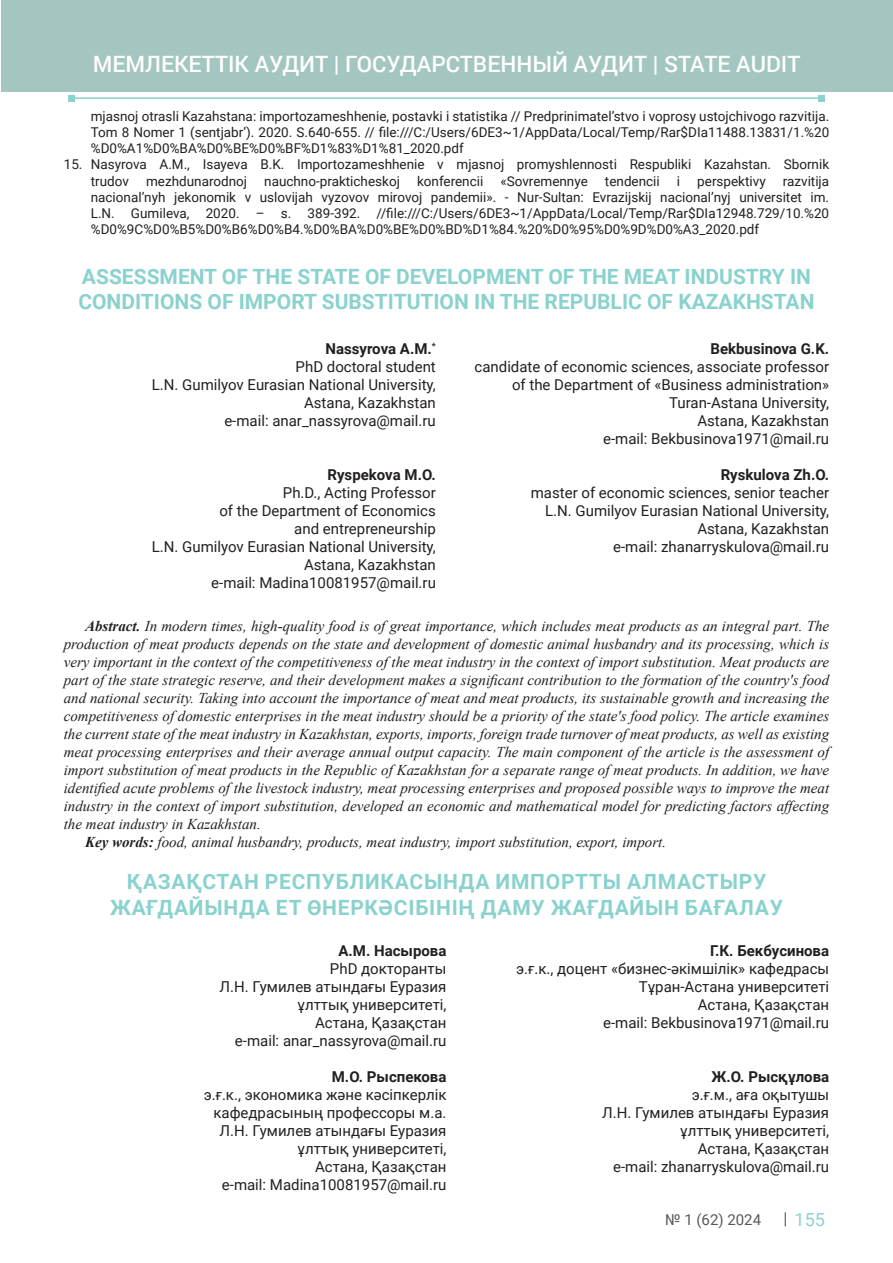
<style>
.page{position:relative;width:893px;height:1263px;background:#fff}
.page>*{position:absolute;margin:0;border:0;box-sizing:border-box;transform-origin:0 0}
.t1{font:500 22.5px "Roboto";color:#fff}
.Заголовок_1_раздел{font:700 21px/25.2px "Roboto";color:#8ad2ce}
.Заголовок_1_раздел-2{font:700 21px/25.2px "Roboto";letter-spacing:.035em;color:#8ad2ce;text-align:center}
.t2{font:18px "Roboto";color:#8ad2ce}
.t3{font:italic 15px/18px "Times New Roman";color:#231f20;text-align:justify}
.t4{font:15px/18px "Roboto";color:#231f20;text-align:right}
.t5{font:700 15px "Roboto";color:#231f20}
.t6{font:15px "Roboto";color:#57585a}
.t7{font:13.5px/16.2px "Roboto";color:#231f20;text-align:justify}
.s1{font-weight:700}
</style>
<div class="page">
<hr style="left:71px;top:97px;width:748px;height:2px;background:#8ad2ce">
<svg style="left:819px;top:95px;width:6px;height:6px"></svg>
<svg style="left:68px;top:95px;width:6px;height:6px"></svg>
<div style="left:1px;top:0;width:892px;height:92px;background:#a4c6c1"></div>
<svg style="left:785px;top:1212px;width:1px;height:14px"></svg>
<h1 class="t1" style="left:93px;top:48px;width:709px">МЕМЛЕКЕТТІК АУДИТ | ГОСУДАРСТВЕННЫЙ АУДИТ | STATE AUDIT</h1>
<p class="t7" style="left:91px;top:107px;width:740px">mjasnoj otrasli Kazahstana: importozameshhenie, postavki i statistika // Predprinimatel’stvo i voprosy ustojchivogo razvitija.<br>Tom 8 Nomer 1 (sentjabr’). 2020. S.640-655. // file:///C:/Users/6DE3~1/AppData/Local/Temp/Rar$DIa11488.13831/1.%20 %D0%A1%D0%BA%D0%BE%D0%BF%D1%83%D1%81_2020.pdf</p>
<p class="t7" style="left:91px;top:156px;width:740px;text-indent:-27px">15. Nasyrova A.M., Isayeva B.K. Importozameshhenie v mjasnoj promyshlennosti Respubliki Kazahstan. Sbornik trudov</p>
<p class="t7" style="left:146px;top:172px;width:103px">mezhdunarodnoj</p>
<p class="t7" style="left:264px;top:172px;width:137px">nauchno-prakticheskoj</p>
<p class="t7" style="left:417px;top:172px;width:68px">konferencii</p>
<p class="t7" style="left:500px;top:172px;width:89px">«Sovremennye</p>
<p class="t7" style="left:605px;top:172px;width:56px">tendencii</p>
<p class="t7" style="left:677px;top:172px;width:5px">i</p>
<p class="t7" style="left:697px;top:172px;width:70px">perspektivy</p>
<p class="t7" style="left:91px;top:172px;width:740px;text-indent:692px">razvitija nacional’nyh jekonomik v uslovijah vyzovov mirovoj pandemii». - Nur-Sultan: Evrazijskij nacional’nyj universitet im.<br>L.N. Gumileva, 2020. – s. 389-392. //file:///C:/Users/6DE3~1/AppData/Local/Temp/Rar$DIa12948.729/10.%20 %D0%9C%D0%B5%D0%B6%D0%B4.%D0%BA%D0%BE%D0%BD%D1%84.%20%D0%95%D0%9D%D0%A3_2020.pdf</p>
<p class="Заголовок_1_раздел" style="left:78px;top:263px;width:738px">ASSESSMENT OF THE STATE OF DEVELOPMENT OF THE MEAT INDUSTRY IN<br>CONDITIONS OF IMPORT SUBSTITUTION IN THE REPUBLIC OF KAZAKHSTAN</p>
<p class="t5" style="left:326px;top:338px;width:112px">Nassyrova A.M.<sup>*</sup></p>
<p class="t4" style="left:296px;top:357px;width:142px">PhD doctoral student</p>
<p class="t4" style="left:152px;top:375px;width:285px">L.N. Gumilyov Eurasian National University,</p>
<p class="t4" style="left:304px;top:393px;width:133px">Astana, Kazakhstan</p>
<p class="t4" style="left:224px;top:411px;width:213px">e-mail: anar_nassyrova@mail.ru</p>
<p class="t5" style="left:328px;top:464px;width:110px">Ryspekova M.O.</p>
<p class="t4" style="left:219px;top:483px;width:218px">Ph.D., Acting Professor<br>of the Department of Economics</p>
<p class="t4" style="left:294px;top:519px;width:143px">and entrepreneurship</p>
<p class="t4" style="left:152px;top:537px;width:285px">L.N. Gumilyov Eurasian National University,</p>
<p class="t4" style="left:304px;top:555px;width:133px">Astana, Kazakhstan</p>
<p class="t4" style="left:211px;top:573px;width:226px">e-mail: Madina10081957@mail.ru</p>
<p class="t5" style="left:710px;top:338px;width:120px">Bekbusinova G.K.</p>
<p class="t4" style="left:475px;top:357px;width:356px">candidate of economic sciences, associate professor</p>
<p class="t4" style="left:512px;top:375px;width:319px">of the Department of «Business administration»</p>
<p class="t4" style="left:669px;top:393px;width:161px">Turan-Astana University,</p>
<p class="t4" style="left:697px;top:411px;width:133px">Astana, Kazakhstan</p>
<p class="t4" style="left:603px;top:429px;width:228px">e-mail: Bekbusinova1971@mail.ru</p>
<p class="t5" style="left:721px;top:464px;width:110px">Ryskulova Zh.O.</p>
<p class="t4" style="left:531px;top:483px;width:300px">master of economic sciences, senior teacher</p>
<p class="t4" style="left:545px;top:501px;width:285px">L.N. Gumilyov Eurasian National University,</p>
<p class="t4" style="left:697px;top:519px;width:133px">Astana, Kazakhstan</p>
<p class="t4" style="left:613px;top:537px;width:218px">e-mail: zhanarryskulova@mail.ru</p>
<p class="t3" style="left:64px;top:617px;width:767px;text-indent:21px"><span class="s1">Abstract.</span> In modern times, high-quality food is of great importance, which includes meat products as an integral part. The production of meat products depends on the state and development of domestic animal husbandry and its processing, which is very important in the context of the competitiveness of the meat industry in the context of import substitution. Meat products are part of the state strategic reserve, and their development makes a significant contribution to the formation of the country's food and national security. Taking into account the importance of meat and meat products, its sustainable growth and increasing the competitiveness of domestic enterprises in the meat industry should be a priority of the state's food policy. The article examines the current state of the meat industry in Kazakhstan, exports, imports, foreign trade turnover of meat products, as well as existing meat processing enterprises and their average annual output capacity. The main component of the article is the assessment of import substitution of meat products in the Republic of Kazakhstan for a separate range of meat products. In addition, we have identified acute problems of the livestock industry, meat processing enterprises and proposed possible ways to improve the meat industry in the context of import substitution, developed an economic and mathematical model for predicting factors affecting the meat industry in Kazakhstan.</p>
<p class="t3" style="left:85px;top:833px;width:583px"><span class="s1">Key words:</span> food, animal husbandry, products, meat industry, import substitution, export, import.</p>
<p class="Заголовок_1_раздел-2" style="left:110px;top:868px;width:674px">ҚАЗАҚСТАН РЕСПУБЛИКАСЫНДА ИМПОРТТЫ АЛМАСТЫРУ<br>ЖАҒДАЙЫНДА ЕТ ӨНЕРКӘСІБІНІҢ ДАМУ ЖАҒДАЙЫН БАҒАЛАУ</p>
<p class="t5" style="left:338px;top:940px;width:110px">А.М. Насырова</p>
<p class="t4" style="left:330px;top:959px;width:118px">PhD докторанты</p>
<p class="t4" style="left:220px;top:977px;width:228px">Л.Н. Гумилев атындағы Еуразия</p>
<p class="t4" style="left:298px;top:995px;width:150px">ұлттық университеті,</p>
<p class="t4" style="left:315px;top:1013px;width:133px">Астана, Қазақстан</p>
<p class="t4" style="left:235px;top:1031px;width:213px">e-mail: anar_nassyrova@mail.ru</p>
<p class="t5" style="left:332px;top:1066px;width:116px">М.О. Рыспекова</p>
<p class="t4" style="left:204px;top:1085px;width:244px">э.ғ.к., экономика және кәсіпкерлік</p>
<p class="t4" style="left:213px;top:1103px;width:234px">кафедрасының профессоры м.а.</p>
<p class="t4" style="left:220px;top:1121px;width:228px">Л.Н. Гумилев атындағы Еуразия</p>
<p class="t4" style="left:298px;top:1139px;width:150px">ұлттық университеті,</p>
<p class="t4" style="left:315px;top:1157px;width:133px">Астана, Қазақстан</p>
<p class="t4" style="left:222px;top:1175px;width:226px">e-mail: Madina10081957@mail.ru</p>
<p class="t5" style="left:710px;top:940px;width:120px">Г.К. Бекбусинова</p>
<p class="t4" style="left:516px;top:959px;width:314px">э.ғ.к., доцент «бизнес-әкімшілік» кафедрасы</p>
<p class="t4" style="left:639px;top:977px;width:192px">Тұран-Астана университеті</p>
<p class="t4" style="left:698px;top:995px;width:133px">Астана, Қазақстан</p>
<p class="t4" style="left:603px;top:1013px;width:228px">e-mail: Bekbusinova1971@mail.ru</p>
<p class="t5" style="left:711px;top:1066px;width:119px">Ж.О. Рысқұлова</p>
<p class="t4" style="left:692px;top:1085px;width:139px">э.ғ.м., аға оқытушы</p>
<p class="t4" style="left:602px;top:1103px;width:228px">Л.Н. Гумилев атындағы Еуразия</p>
<p class="t4" style="left:680px;top:1121px;width:150px">ұлттық университеті,</p>
<p class="t4" style="left:698px;top:1139px;width:133px">Астана, Қазақстан</p>
<p class="t4" style="left:613px;top:1157px;width:218px">e-mail: zhanarryskulova@mail.ru</p>
<p class="t6" style="left:665px;top:1209px;width:97px">№ 1 (62) 2024</p>
<p class="t2" style="left:795px;top:1207px;width:32px">155</p>
</div>
